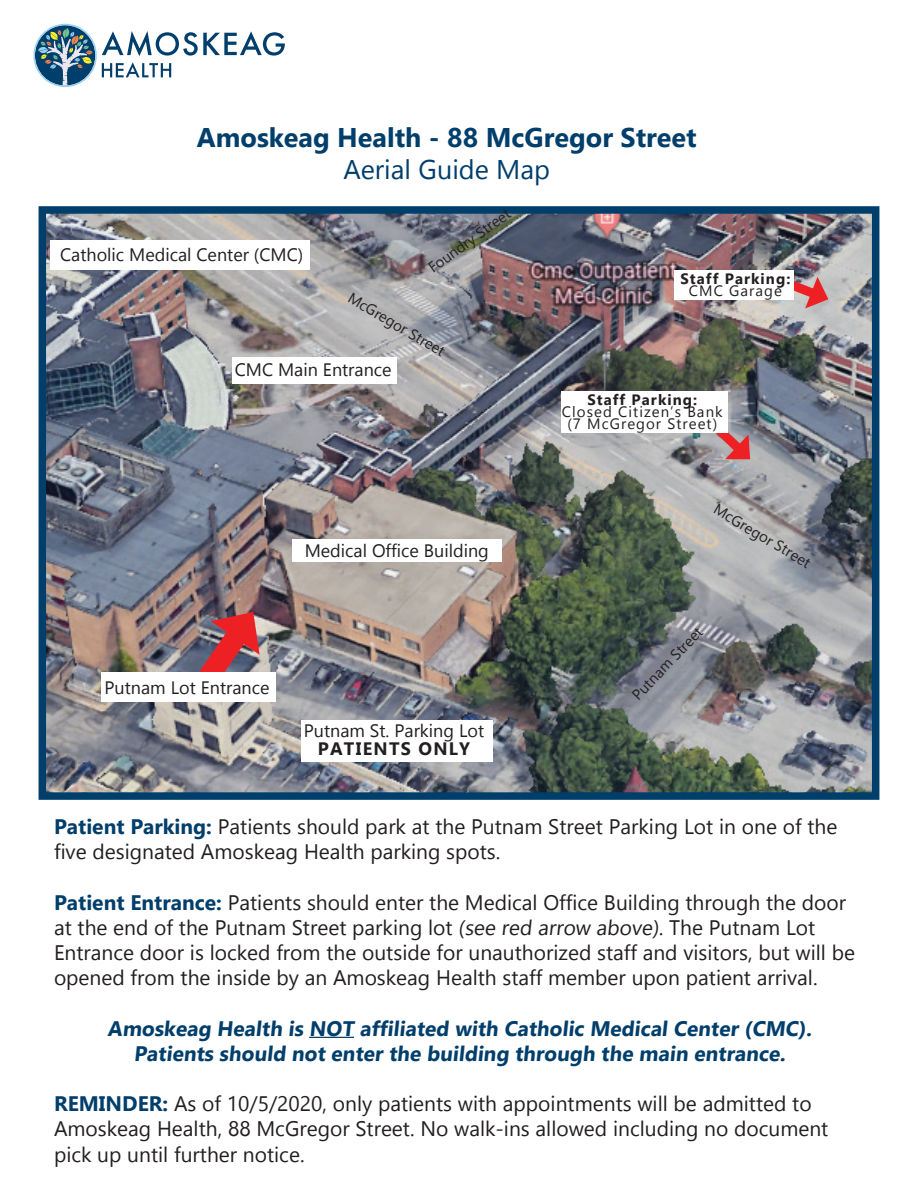
<style>
.page{position:relative;width:918px;height:1188px;background:#fff}
.page>*{position:absolute;margin:0;border:0;box-sizing:border-box;transform-origin:0 0}
.t1{font:700 27px "Gadugi";color:#003e6b}
.t2{font:27px "Gadugi";color:#003e6b}
.t3{font:21px/25.2px "Gadugi";color:#231f20}
.t4{font:700 21px "Gadugi";color:#003e6b}
.t5{font:18px "Gadugi";color:#231f20}
.t6{font:700 18px "Gadugi";letter-spacing:.07em;color:#231f20}
.t7{font:15px "Gadugi";letter-spacing:.07em;color:#231f20}
.t8{font:700 15px "Gadugi";letter-spacing:.07em;color:#231f20}
.s1{font-weight:700;color:#003e6b}
</style>
<div class="page">
<img style="left:48px;top:215px;width:822px;height:576px">
<div style="left:39px;top:206px;width:840px;height:594px;border:8px solid #003e6b"></div>
<div style="left:292px;top:539px;width:209px;height:23px;background:#fff"></div>
<div style="left:301px;top:720px;width:191px;height:41px;background:#fff"></div>
<div style="left:51px;top:240px;width:259px;height:30px;background:#fff"></div>
<div style="left:232px;top:357px;width:165px;height:27px;background:#fff"></div>
<img style="left:174px;top:599px;width:97px;height:115px">
<svg style="left:700px;top:411px;width:55px;height:53px;background:#ac8288"></svg>
<svg style="left:769px;top:269px;width:61px;height:39px;background:#c08588"></svg>
<div style="left:101px;top:673px;width:175px;height:29px;background:#fff"></div>
<svg style="left:33px;top:24px;width:252px;height:63px"></svg>
<hr style="left:309px;top:1037px;width:45px;height:1px;background:#003e6b">
<div style="left:561px;top:391px;width:167px;height:41px;background:#fff"></div>
<div style="left:675px;top:270px;width:119px;height:30px;background:#fff"></div>
<p class="t1" style="left:197px;top:121px;width:501px">Amoskeag Health - 88 McGregor Street</p>
<p class="t2" style="left:343px;top:154px;width:208px">Aerial Guide Map</p>
<p class="t5" style="left:60px;top:243px;width:245px">Catholic Medical Center (CMC)</p>
<p class="t7" style="left:425px;top:262px;width:99px;rotate:-36deg">Foundry Street</p>
<p class="t7" style="left:354px;top:288px;width:111px;rotate:31deg">McGregor Street</p>
<p class="t5" style="left:235px;top:359px;width:158px">CMC Main Entrance</p>
<p class="t5" style="left:305px;top:540px;width:186px">Medical Office Building</p>
<p class="t5" style="left:105px;top:677px;width:166px">Putnam Lot Entrance</p>
<p class="t5" style="left:304px;top:720px;width:182px">Putnam St. Parking Lot</p>
<p class="t6" style="left:318px;top:738px;width:154px">PATIENTS ONLY</p>
<p class="t8" style="left:681px;top:270px;width:111px">Staff Parking:</p>
<p class="t7" style="left:689px;top:282px;width:95px">CMC Garage</p>
<p class="t8" style="left:587px;top:391px;width:111px">Staff Parking:</p>
<p class="t7" style="left:562px;top:403px;width:162px">Closed Citizen’s Bank</p>
<p class="t7" style="left:567px;top:415px;width:151px">(7 McGregor Street)</p>
<p class="t7" style="left:720px;top:500px;width:111px;rotate:31deg">McGregor Street</p>
<p class="t7" style="left:628px;top:691px;width:96px;rotate:-46deg">Putnam Street</p>
<p class="t3" style="left:54px;top:814px;width:785px"><span class="s1">Patient Parking:</span> Patients should park at the Putnam Street Parking Lot in one of the five designated Amoskeag Health parking spots.</p>
<p class="t3" style="left:54px;top:889px;width:803px"><span class="s1">Patient Entrance:</span> Patients should enter the Medical Office Building through the door at the end of the Putnam Street parking lot (see red arrow above). The Putnam Lot Entrance door is locked from the outside for unauthorized staff and visitors, but will be opened from the inside by an Amoskeag Health staff member upon patient arrival.</p>
<p class="t4" style="left:108px;top:1015px;width:708px">Amoskeag Health is NOT affiliated with Catholic Medical Center (CMC).</p>
<p class="t4" style="left:134px;top:1041px;width:656px">Patients should not enter the building through the main entrance.</p>
<p class="t3" style="left:54px;top:1091px;width:776px"><span class="s1">REMINDER:</span> As of 10/5/2020, only patients with appointments will be admitted to<br>Amoskeag Health, 88 McGregor Street. No walk-ins allowed including no document pick up until further notice.</p>
</div>
